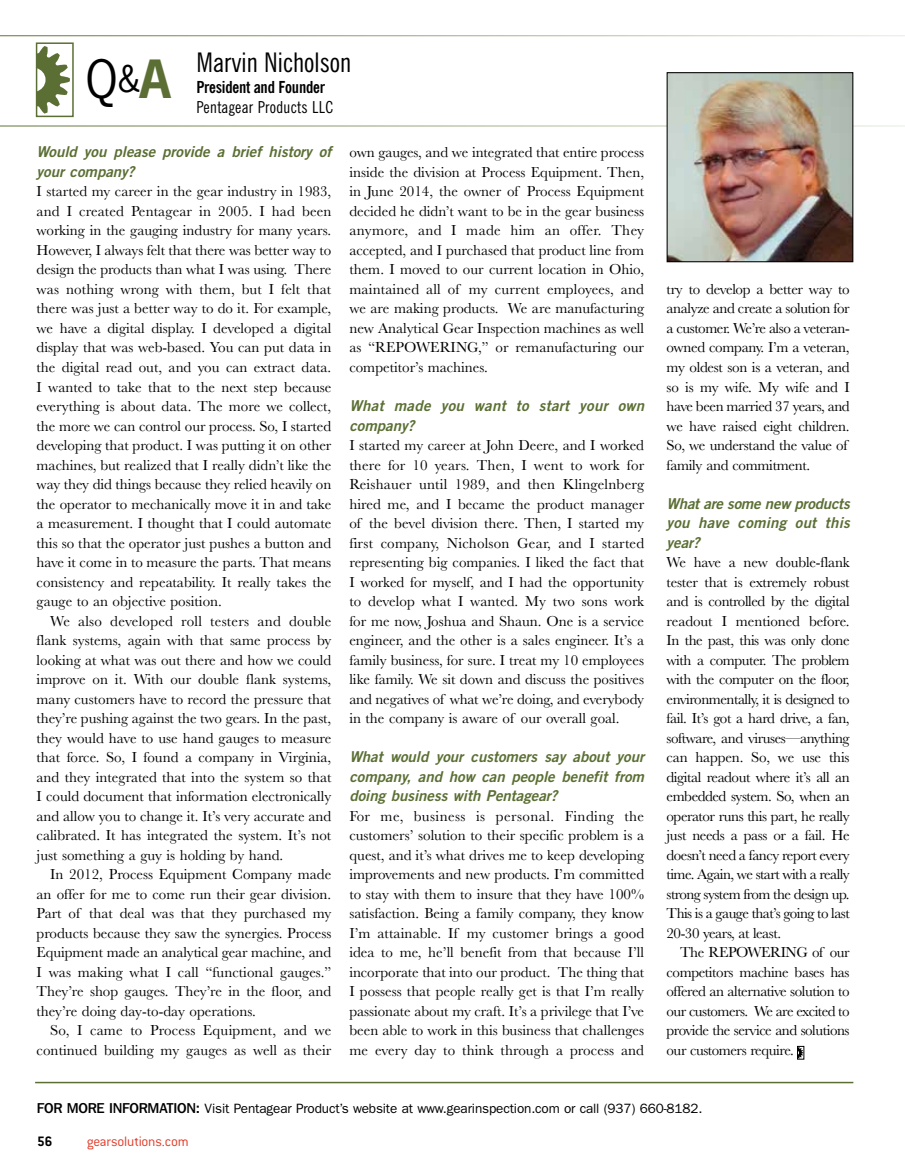
<style>
.page{position:relative;width:905px;height:1175px;background:#fff}
.page>*{position:absolute;margin:0;border:0;box-sizing:border-box;transform-origin:0 0}
.t1{font:49.5px "News Gothic";color:#000}
.t2{font:34.5px "News Gothic";color:#000}
.t3{font:condensed 27px "News Gothic BT";color:#000}
.t4{font:condensed 16.5px "News Gothic BT";letter-spacing:.02em;color:#000}
.t5{font:700 condensed 16.5px "News Gothic BT";letter-spacing:-.015em;color:#000}
.t6{font:15px/19.5px "Baskerville";letter-spacing:-.01em;color:#000;text-align:justify}
.t7{font:italic 15px/19.5px "Trade Gothic Bold Two";color:#5b6f34;text-align:justify}
.t8{font:italic 15px/19.5px "Trade Gothic Bold Two";letter-spacing:.02em;color:#5b6f34}
.t9{font:300 15px "Conduit ITC";letter-spacing:-.015em;color:#df3c28}
.t10{font:700 15px "Conduit ITC";color:#000}
.t11{font:13.5px "Franklin Gothic";letter-spacing:-.01em;color:#000}
.s1{font-weight:700;font-size:49.5px;color:#5b6f34}
.s2{font-family:"Franklin Gothic IT Cby BT";font-weight:500;font-size:14.25px}
</style>
<div class="page">
<svg style="left:0;top:35px;width:904px;height:91px"></svg>
<svg style="left:799px;top:1048px;width:3px;height:9px"></svg>
<div style="left:797px;top:1046px;width:7px;height:13px;border:1px solid #000"></div>
<img style="left:668px;top:74px;width:183px;height:186px">
<div style="left:666px;top:72px;width:187px;height:190px;border:1px solid #000"></div>
<svg style="left:39px;top:46px;width:31px;height:68px"></svg>
<div style="left:36px;top:42px;width:38px;height:75px;border:2px solid #5b6f34"></div>
<hr style="left:35px;top:1081px;width:818px;height:2px;background:#5b6f34">
<h1 class="t1" style="left:85px;top:47px;width:34px">Q</h1>
<h2 class="t2" style="left:118px;top:56px;width:55px">&amp;<span class="s1">A</span></h2>
<h3 class="t3" style="left:196px;top:46px;width:156px">Marvin Nicholson</h3>
<p class="t5" style="left:196px;top:77px;width:130px">President and Founder</p>
<p class="t4" style="left:196px;top:97px;width:138px">Pentagear Products LLC</p>
<p class="t7" style="left:37px;top:142px;width:296px">Would you please provide a brief history of your company?</p>
<p class="t6" style="left:37px;top:182px;width:296px">I started my career in the gear industry in 1983, and I created Pentagear in 2005. I had been working in the gauging industry for many years.<br>However, I always felt that there was better way to design the products than what I was using. There was nothing wrong with them, but I felt that there was just a better way to do it. For example, we have a digital display. I developed a digital display that was web-based. You can put data in the digital read out, and you can extract data.<br>I wanted to take that to the next step because everything is about data. The more we collect, the more we can control our process. So, I started developing that product. I was putting it on other machines, but realized that I really didn’t like the way they did things because they relied heavily on the operator to mechanically move it in and take a measurement. I thought that I could automate this so that the operator just pushes a button and have it come in to measure the parts. That means consistency and repeatability. It really takes the gauge to an objective position.</p>
<p class="t6" style="left:37px;top:611px;width:296px;text-indent:14px">We also developed roll testers and double flank systems, again with that same process by looking at what was out there and how we could improve on it. With our double flank systems, many customers have to record the pressure that they’re pushing against the two gears. In the past, they would have to use hand gauges to measure that force. So, I found a company in Virginia, and they integrated that into the system so that I could document that information electronically and allow you to change it. It’s very accurate and calibrated. It has integrated the system. It’s not just something a guy is holding by hand.</p>
<p class="t6" style="left:37px;top:864px;width:296px;text-indent:14px">In 2012, Process Equipment Company made an offer for me to come run their gear division.<br>Part of that deal was that they purchased my products because they saw the synergies. Process Equipment made an analytical gear machine, and I was making what I call “functional gauges.” They’re shop gauges. They’re in the floor, and they’re doing day-to-day operations.</p>
<p class="t6" style="left:37px;top:1020px;width:296px;text-align:right">So, I came to Process Equipment, and we continued building my gauges as well as their</p>
<p class="t6" style="left:349px;top:143px;width:296px">own gauges, and we integrated that entire process inside the division at Process Equipment. Then, in June 2014, the owner of Process Equipment decided he didn’t want to be in the gear business anymore, and I made him an offer. They accepted, and I purchased that product line from them. I moved to our current location in Ohio, maintained all of my current employees, and we are making products. We are manufacturing new Analytical Gear Inspection machines as well as “REPOWERING,” or remanufacturing our competitor’s machines.</p>
<p class="t8" style="left:349px;top:395px;width:296px">What made you want to start your own company?</p>
<p class="t6" style="left:349px;top:435px;width:296px">I started my career at John Deere, and I worked there for 10 years. Then, I went to work for Reishauer until 1989, and then Klingelnberg hired me, and I became the product manager of the bevel division there. Then, I started my first company, Nicholson Gear, and I started representing big companies. I liked the fact that I worked for myself, and I had the opportunity to develop what I wanted. My two sons work for me now, Joshua and Shaun. One is a service engineer, and the other is a sales engineer. It’s a family business, for sure. I treat my 10 employees like family. We sit down and discuss the positives and negatives of what we’re doing, and everybody in the company is aware of our overall goal.</p>
<p class="t7" style="left:349px;top:746px;width:296px">What would your customers say about your company, and how can people benefit from doing business with Pentagear?</p>
<p class="t6" style="left:349px;top:806px;width:296px">For me, business is personal. Finding the customers’ solution to their specific problem is a quest, and it’s what drives me to keep developing improvements and new products. I’m committed to stay with them to insure that they have 100% satisfaction. Being a family company, they know I’m attainable. If my customer brings a good idea to me, he’ll benefit from that because I’ll incorporate that into our product. The thing that I possess that people really get is that I’m really passionate about my craft. It’s a privilege that I’ve been able to work in this business that challenges me every day to think through a process and</p>
<p class="t6" style="left:666px;top:279px;width:185px;text-align:left">try to develop a better way to analyze and create a solution for a customer. We’re also a veteran&shy;owned company. I’m a veteran, my oldest son is a veteran, and so is my wife. My wife and I have been married 37 years, and we have raised eight children.<br>So, we understand the value of family and commitment.</p>
<p class="t7" style="left:666px;top:493px;width:185px">What are some new products you have coming out this year?</p>
<p class="t6" style="left:666px;top:552px;width:185px">We have a new double-flank tester that is extremely robust and is controlled by the digital readout I mentioned before.<br>In the past, this was only done with a computer. The problem with the computer on the floor, environmentally, it is designed to fail. It’s got a hard drive, a fan, software, and viruses—anything can happen. So, we use this digital readout where it’s all an embedded system. So, when an operator runs this part, he really just needs a pass or a fail. He doesn’t need a fancy report every time. Again, we start with a really strong system from the design up.<br>This is a gauge that’s going to last 20-30 years, at least.</p>
<p class="t6" style="left:666px;top:942px;width:184px;text-indent:14px">The REPOWERING of our competitors machine bases has offered an alternative solution to our customers. We are excited to provide the service and solutions our customers require.</p>
<p class="t11" style="left:37px;top:1101px;width:667px"><span class="s2">FOR MORE INFORMATION:</span> Visit Pentagear Product’s website at www.gearinspection.com or call (937) 660-8182.</p>
<p class="t10" style="left:37px;top:1132px;width:17px">56</p>
<p class="t9" style="left:87px;top:1133px;width:103px">gearsolutions.com</p>
</div>
